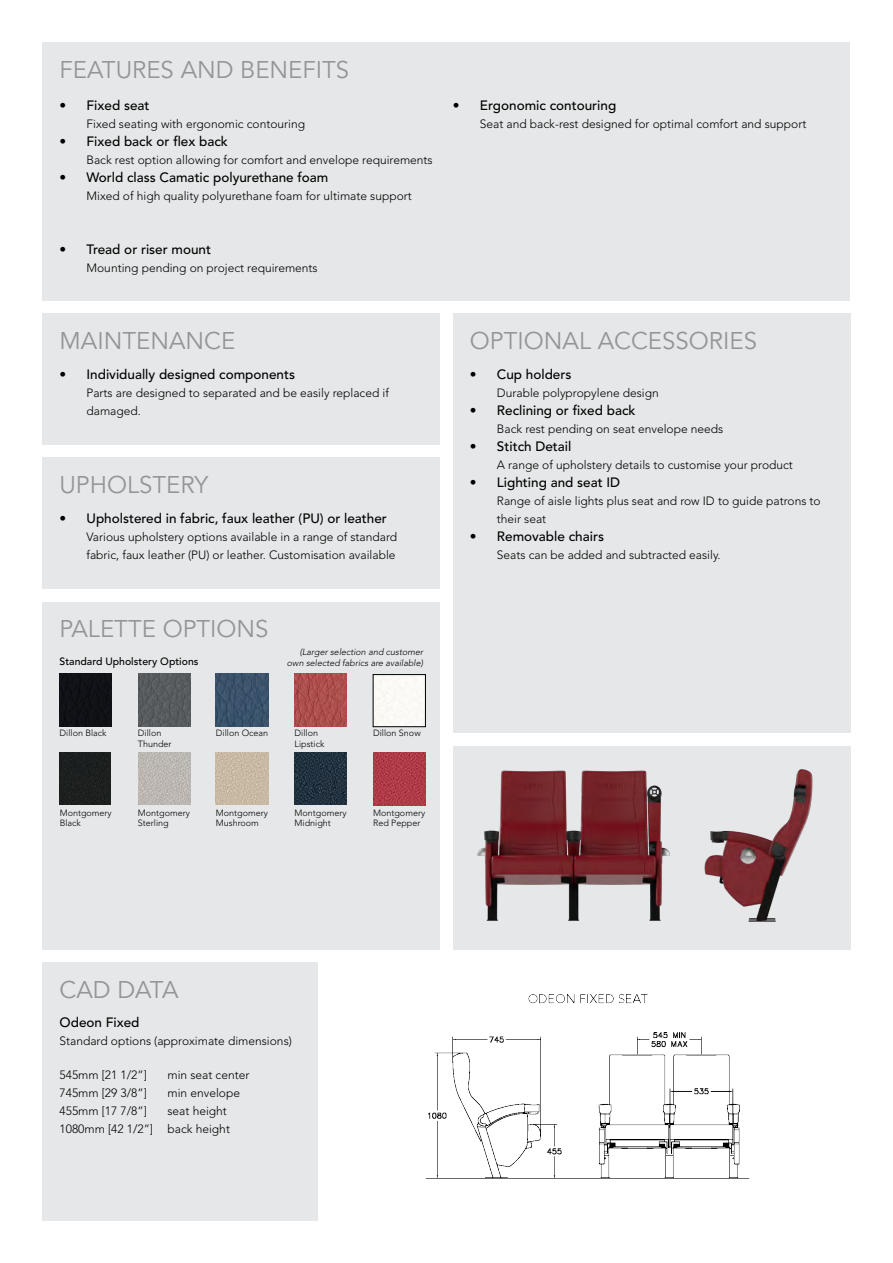
<style>
.page{position:relative;width:893px;height:1263px;background:#fff}
.page>*{position:absolute;margin:0;border:0;box-sizing:border-box;transform-origin:0 0}
.t1{font:24px "Avenir";color:#939598}
.t2{font:500 13.5px "Avenir";color:#000}
.t3{font:300 12px/18px "Avenir";color:#000}
.t4{font:500 10.5px "Avenir";color:#000}
.t5{font:300 9px/10.8px "Avenir";color:#000}
.t6{font:italic 300 9px/10.8px "Avenir";color:#000;text-align:right}
</style>
<div class="page">
<div style="left:453px;top:313px;width:397px;height:420px;background:#e6e7e8"></div>
<div style="left:43px;top:43px;width:807px;height:258px;background:#e6e7e8"></div>
<div style="left:43px;top:962px;width:275px;height:258px;background:#e6e7e8"></div>
<div style="left:43px;top:313px;width:397px;height:132px;background:#e6e7e8"></div>
<div style="left:43px;top:458px;width:397px;height:131px;background:#e6e7e8"></div>
<div style="left:43px;top:602px;width:397px;height:347px;background:#e6e7e8"></div>
<img style="left:138px;top:674px;width:52px;height:52px">
<img style="left:216px;top:674px;width:52px;height:52px">
<img style="left:295px;top:674px;width:52px;height:52px">
<div style="left:375px;top:676px;width:49px;height:49px;background:#faf9f5"></div>
<div style="left:373px;top:674px;width:53px;height:53px;border:1px solid #000"></div>
<div style="left:60px;top:752px;width:51px;height:52px;background:#1c1f1f"></div>
<img style="left:138px;top:752px;width:52px;height:52px">
<img style="left:216px;top:752px;width:52px;height:52px">
<img style="left:295px;top:752px;width:52px;height:52px">
<img style="left:373px;top:753px;width:52px;height:52px">
<div style="left:60px;top:674px;width:51px;height:52px;background:#111216"></div>
<img style="left:681px;top:746px;width:169px;height:203px">
<img style="left:453px;top:746px;width:228px;height:203px">
<img style="left:425px;top:994px;width:325px;height:185px">
<h1 class="t1" style="left:60px;top:56px;width:291px">FEATURES AND BENEFITS</h1>
<p class="t2" style="left:60px;top:98px;width:92px">• Fixed seat</p>
<p class="t3" style="left:87px;top:115px;width:220px">Fixed seating with ergonomic contouring</p>
<p class="t2" style="left:60px;top:134px;width:170px">• Fixed back or flex back</p>
<p class="t3" style="left:87px;top:151px;width:348px">Back rest option allowing for comfort and envelope requirements</p>
<p class="t2" style="left:60px;top:170px;width:270px">• World class Camatic polyurethane foam</p>
<p class="t3" style="left:87px;top:187px;width:327px">Mixed of high quality polyurethane foam for ultimate support</p>
<p class="t2" style="left:60px;top:242px;width:153px">• Tread or riser mount</p>
<p class="t3" style="left:87px;top:259px;width:233px">Mounting pending on project requirements</p>
<p class="t2" style="left:453px;top:98px;width:165px">• Ergonomic contouring</p>
<p class="t3" style="left:480px;top:115px;width:328px">Seat and back-rest designed for optimal comfort and support</p>
<h1 class="t1" style="left:60px;top:327px;width:177px">MAINTENANCE</h1>
<h1 class="t1" style="left:470px;top:327px;width:289px">OPTIONAL ACCESSORIES</h1>
<p class="t2" style="left:60px;top:366px;width:237px">• Individually designed components</p>
<p class="t3" style="left:87px;top:383px;width:304px">Parts are designed to separated and be easily replaced if damaged.</p>
<h1 class="t1" style="left:60px;top:471px;width:150px">UPHOLSTERY</h1>
<p class="t2" style="left:60px;top:510px;width:329px">• Upholstered in fabric, faux leather (PU) or leather</p>
<p class="t3" style="left:87px;top:528px;width:312px">Various upholstery options available in a range of standard fabric, faux leather (PU) or leather. Customisation available</p>
<h1 class="t1" style="left:60px;top:615px;width:211px">PALETTE OPTIONS</h1>
<p class="t4" style="left:60px;top:655px;width:141px">Standard Upholstery Options</p>
<p class="t6" style="left:287px;top:647px;width:138px">(Larger selection and customer own selected fabrics are available)</p>
<p class="t5" style="left:60px;top:728px;width:48px">Dillon Black</p>
<p class="t5" style="left:138px;top:728px;width:35px">Dillon<br>Thunder</p>
<p class="t5" style="left:216px;top:728px;width:54px">Dillon Ocean</p>
<p class="t5" style="left:295px;top:728px;width:31px">Dillon<br>Lipstick</p>
<p class="t5" style="left:373px;top:728px;width:49px">Dillon Snow</p>
<p class="t5" style="left:60px;top:807px;width:54px">Montgomery<br>Black</p>
<p class="t5" style="left:138px;top:807px;width:54px">Montgomery<br>Sterling</p>
<p class="t5" style="left:216px;top:807px;width:54px">Montgomery<br>Mushroom</p>
<p class="t5" style="left:295px;top:807px;width:54px">Montgomery<br>Midnight</p>
<p class="t5" style="left:373px;top:807px;width:54px">Montgomery<br>Red Pepper</p>
<p class="t2" style="left:470px;top:366px;width:103px">• Cup holders</p>
<p class="t3" style="left:497px;top:383px;width:163px">Durable polypropylene design</p>
<p class="t2" style="left:470px;top:402px;width:167px">• Reclining or fixed back</p>
<p class="t3" style="left:497px;top:419px;width:228px">Back rest pending on seat envelope needs</p>
<p class="t2" style="left:470px;top:438px;width:103px">• Stitch Detail</p>
<p class="t3" style="left:497px;top:455px;width:297px">A range of upholstery details to customise your product</p>
<p class="t2" style="left:470px;top:474px;width:152px">• Lighting and seat ID</p>
<p class="t3" style="left:497px;top:491px;width:325px">Range of aisle lights plus seat and row ID to guide patrons to their seat</p>
<p class="t2" style="left:470px;top:528px;width:136px">• Removable chairs</p>
<p class="t3" style="left:497px;top:545px;width:225px">Seats can be added and subtracted easily.</p>
<h1 class="t1" style="left:60px;top:975px;width:121px">CAD DATA</h1>
<p class="t2" style="left:60px;top:1015px;width:82px">Odeon Fixed</p>
<p class="t3" style="left:60px;top:1032px;width:234px">Standard options (approximate dimensions)</p>
<p class="t3" style="left:60px;top:1066px;width:89px">545mm [21 1/2”]</p>
<p class="t3" style="left:168px;top:1066px;width:83px">min seat center</p>
<p class="t3" style="left:60px;top:1084px;width:89px">745mm [29 3/8”]</p>
<p class="t3" style="left:168px;top:1084px;width:74px">min envelope</p>
<p class="t3" style="left:60px;top:1102px;width:89px">455mm [17 7/8”]</p>
<p class="t3" style="left:60px;top:1102px;width:172px;text-align:right">seat height<br>1080mm [42 1/2”] back height</p>
</div>
